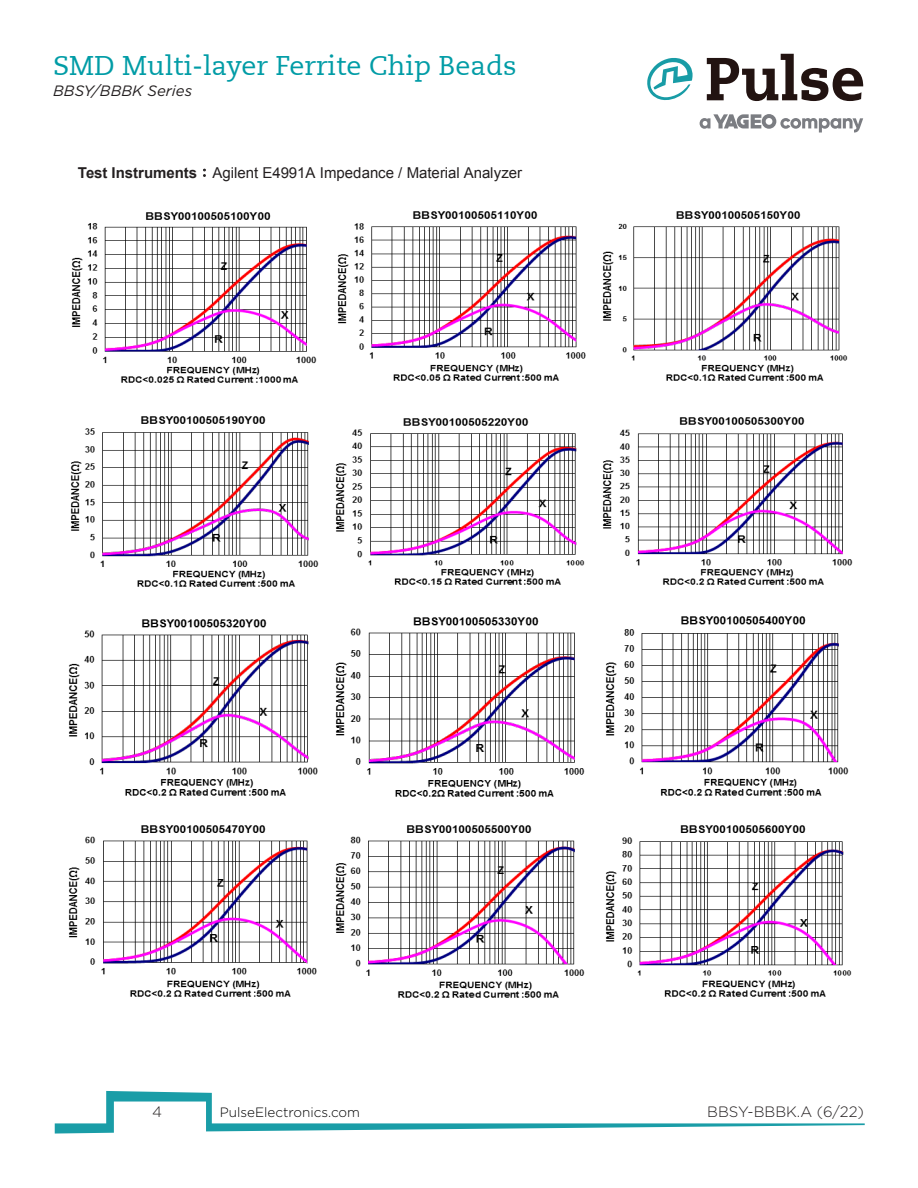
<style>
.page{position:relative;width:918px;height:1188px;background:#fff}
.page>*{position:absolute;margin:0;border:0;box-sizing:border-box;transform-origin:0 0}
.t1{font:27px "Caecilia LT";color:#009ca6}
.t2{font:15px "Arial";letter-spacing:-.005em;color:#231f20}
.t3{font:300 15px "Gotham";color:#231f20}
.t4{font:italic 15px "Gotham";color:#231f20}
.t5{font:300 13.5px "Gotham";color:#000}
.s1{font-weight:700}
.s2{font-family:"P Ming Li U"}
</style>
<div class="page">
<svg style="left:700px;top:114px;width:163px;height:19px"></svg>
<svg style="left:707px;top:54px;width:156px;height:47px"></svg>
<svg style="left:647px;top:58px;width:46px;height:43px"></svg>
<svg style="left:55px;top:1091px;width:810px;height:43px"></svg>
<img style="left:71px;top:212px;width:245px;height:171px">
<img style="left:337px;top:211px;width:249px;height:170px">
<img style="left:602px;top:211px;width:246px;height:170px">
<img style="left:70px;top:416px;width:249px;height:171px">
<img style="left:335px;top:418px;width:249px;height:167px">
<img style="left:602px;top:417px;width:251px;height:168px">
<img style="left:68px;top:619px;width:250px;height:177px">
<img style="left:335px;top:617px;width:249px;height:180px">
<img style="left:605px;top:616px;width:244px;height:180px">
<img style="left:68px;top:825px;width:249px;height:172px">
<img style="left:335px;top:825px;width:250px;height:173px">
<img style="left:605px;top:825px;width:246px;height:172px">
<h1 class="t1" style="left:53px;top:50px;width:465px">SMD Multi-layer Ferrite Chip Beads</h1>
<p class="t4" style="left:53px;top:81px;width:140px">BBSY/BBBK Series</p>
<p class="t2" style="left:78px;top:163px;width:446px"><span class="s1">Test Instruments</span><span class="s2">：</span>Agilent E4991A Impedance / Material Analyzer</p>
<p class="t3" style="left:152px;top:1103px;width:11px">4</p>
<p class="t5" style="left:220px;top:1104px;width:142px">PulseElectronics.com</p>
<p class="t3" style="left:707px;top:1103px;width:158px">BBSY-BBBK.A (6/22)</p>
</div>
